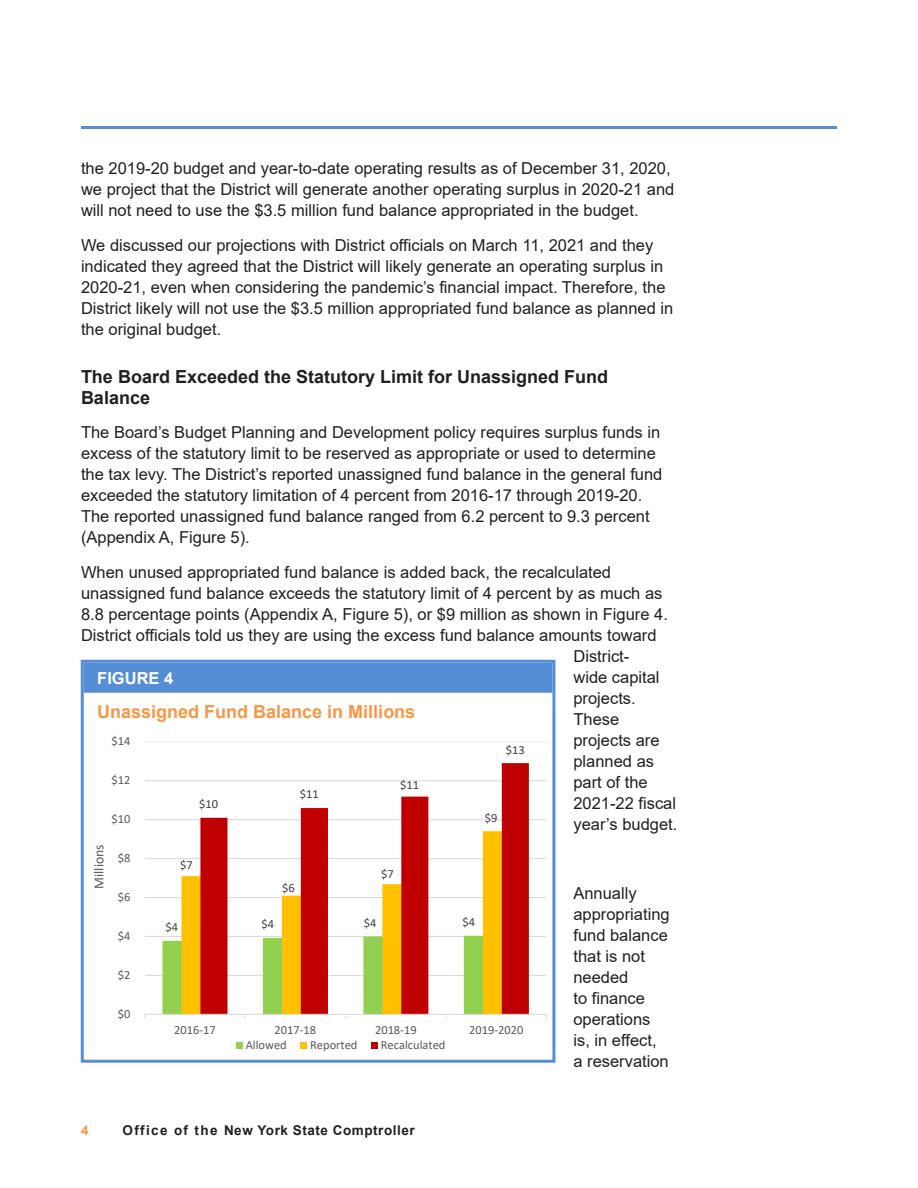
<style>
.page{position:relative;width:918px;height:1188px;background:#fff}
.page>*{position:absolute;margin:0;border:0;box-sizing:border-box;transform-origin:0 0}
.Small_Subhead{font:700 18px/21px "Arial";color:#231f20}
._7_Figures{font:700 18px "Arial";color:#f79646}
.Body_Text{font:16.5px/21px "Arial";color:#231f20}
._7_Figures-2{font:700 16.5px "Arial";color:#fff}
.t1{font:13.8px "Calibri";color:#595959}
.t2{font:700 13.5px "Arial";letter-spacing:.04em;color:#231f20}
.t3{font:700 13.5px "Arial";color:#f79646}
.t4{font:12.45px "Calibri";color:#595959}
.t5{font:12.45px "Calibri";color:#404040}
</style>
<div class="page">
<hr style="left:81px;top:126px;width:756px;height:3px;background:#558ed5">
<div style="left:84px;top:663px;width:468px;height:30px;background:#558ed5"></div>
<div style="left:81px;top:660px;width:474px;height:403px;border:3px solid #558ed5"></div>
<svg style="left:144px;top:763px;width:402px;height:286px"></svg>
<p class="Body_Text" style="left:81px;top:158px;width:595px">the 2019-20 budget and year-to-date operating results as of December 31, 2020, we project that the District will generate another operating surplus in 2020-21 and will not need to use the $3.5 million fund balance appropriated in the budget.</p>
<p class="Body_Text" style="left:81px;top:234px;width:594px">We discussed our projections with District officials on March 11, 2021 and they indicated they agreed that the District will likely generate an operating surplus in 2020-21, even when considering the pandemic’s financial impact. Therefore, the District likely will not use the $3.5 million appropriated fund balance as planned in the original budget.</p>
<p class="Small_Subhead" style="left:81px;top:366px;width:529px">The Board Exceeded the Statutory Limit for Unassigned Fund<br>Balance</p>
<p class="Body_Text" style="left:81px;top:422px;width:583px">The Board’s Budget Planning and Development policy requires surplus funds in excess of the statutory limit to be reserved as appropriate or used to determine the tax levy. The District’s reported unassigned fund balance in the general fund exceeded the statutory limitation of 4 percent from 2016-17 through 2019-20.<br>The reported unassigned fund balance ranged from 6.2 percent to 9.3 percent (Appendix A, Figure 5).</p>
<p class="Body_Text" style="left:81px;top:561px;width:532px">When unused appropriated fund balance is added back, the recalculated</p>
<p class="Body_Text" style="left:81px;top:582px;width:583px">unassigned fund balance exceeds the statutory limit of 4 percent by as much as</p>
<p class="Body_Text" style="left:81px;top:603px;width:588px">8.8 percentage points (Appendix A, Figure 5), or $9 million as shown in Figure 4.</p>
<p class="Body_Text" style="left:81px;top:624px;width:577px">District officials told us they are using the excess fund balance amounts toward</p>
<p class="Body_Text" style="left:573px;top:645px;width:57px">District-</p>
<p class="Body_Text" style="left:573px;top:666px;width:88px">wide capital</p>
<p class="Body_Text" style="left:573px;top:687px;width:64px">projects.</p>
<p class="Body_Text" style="left:573px;top:708px;width:47px">These</p>
<p class="Body_Text" style="left:573px;top:729px;width:88px">projects are</p>
<p class="Body_Text" style="left:573px;top:750px;width:82px">planned as</p>
<p class="Body_Text" style="left:573px;top:771px;width:76px">part of the</p>
<p class="Body_Text" style="left:573px;top:792px;width:104px">2021-22 fiscal</p>
<p class="Body_Text" style="left:573px;top:813px;width:105px">year’s budget.</p>
<p class="_7_Figures-2" style="left:97px;top:666px;width:78px">FIGURE 4</p>
<p class="_7_Figures" style="left:97px;top:699px;width:320px">Unassigned Fund Balance in Millions</p>
<p class="t4" style="left:111px;top:733px;width:20px">$14</p>
<p class="t5" style="left:506px;top:741px;width:20px">$13</p>
<p class="t4" style="left:111px;top:772px;width:20px">$12</p>
<p class="t5" style="left:400px;top:776px;width:20px">$11</p>
<p class="t5" style="left:300px;top:786px;width:20px">$11</p>
<p class="t5" style="left:199px;top:795px;width:20px">$10</p>
<p class="t5" style="left:485px;top:809px;width:14px">$9</p>
<p class="t4" style="left:111px;top:811px;width:20px">$10</p>
<p class="t1" style="left:89px;top:889px;width:46px;rotate:-90deg">Millions</p>
<p class="t4" style="left:118px;top:849px;width:14px">$8</p>
<p class="t4" style="left:118px;top:888px;width:14px">$6</p>
<p class="t4" style="left:118px;top:927px;width:14px">$4</p>
<p class="t4" style="left:118px;top:966px;width:14px">$2</p>
<p class="t4" style="left:118px;top:1005px;width:14px">$0</p>
<p class="t5" style="left:180px;top:856px;width:14px">$7</p>
<p class="t5" style="left:282px;top:879px;width:14px">$6</p>
<p class="t5" style="left:381px;top:866px;width:14px">$7</p>
<p class="t5" style="left:165px;top:918px;width:14px">$4</p>
<p class="t5" style="left:262px;top:916px;width:14px">$4</p>
<p class="t5" style="left:364px;top:914px;width:14px">$4</p>
<p class="t5" style="left:463px;top:913px;width:14px">$4</p>
<p class="t4" style="left:174px;top:1021px;width:43px">2016‐17</p>
<p class="t4" style="left:275px;top:1021px;width:43px">2017‐18</p>
<p class="t4" style="left:375px;top:1021px;width:43px">2018‐19</p>
<p class="t4" style="left:469px;top:1021px;width:56px">2019‐2020</p>
<p class="t4" style="left:246px;top:1037px;width:43px">Allowed</p>
<p class="t4" style="left:310px;top:1037px;width:49px">Reported</p>
<p class="t4" style="left:381px;top:1037px;width:66px">Recalculated</p>
<p class="t3" style="left:81px;top:1121px;width:9px">4</p>
<p class="t2" style="left:123px;top:1121px;width:294px">Office of the New York State Comptroller</p>
<p class="Body_Text" style="left:573px;top:882px;width:98px">Annually appropriating fund balance that is not needed<br>to finance operations is, in effect, a reservation</p>
</div>
